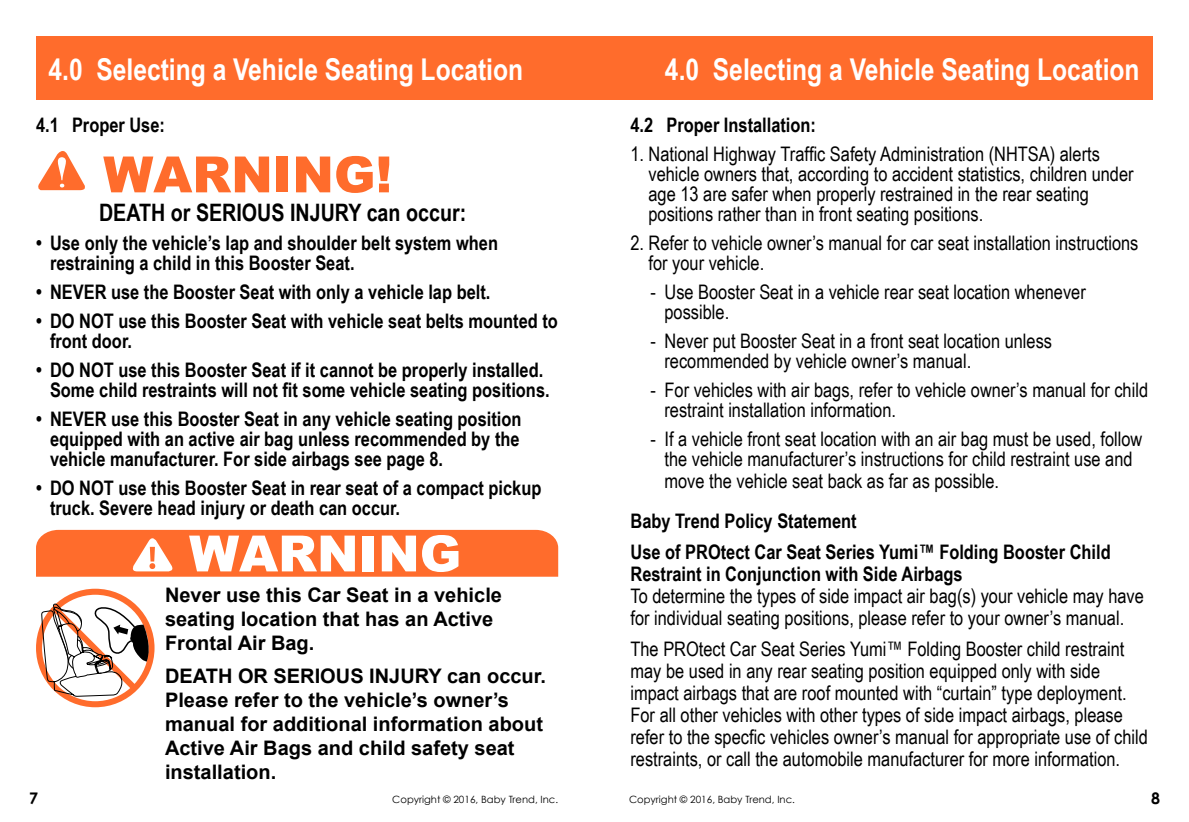
<style>
.page{position:relative;width:1189px;height:822px;background:#fff}
.page>*{position:absolute;margin:0;border:0;box-sizing:border-box;transform-origin:0 0}
.t1{font:900 50px "Arial";color:#ff6c2c}
.t2{font:900 50px "Arial";color:#fff}
.t3{font:700 44px "Myriad";color:#fff}
.t4{font:700 30px "Arial Narrow";color:#fff}
.t5{font:700 24px "Arial Narrow";color:#000}
.t6{font:20px/20px "Arial Narrow";color:#000}
.t7{font:700 20px/20px "Arial Narrow";color:#000}
.t8{font:700 20px/24px "Arial";color:#000}
.t9{font:700 16px "Century Gothic";color:#000}
.t10{font:10px "Century Gothic";color:#000}
</style>
<div class="page">
<svg style="left:38px;top:151px;width:47px;height:39px"></svg>
<div style="left:36px;top:36px;width:558px;height:63px;background:#ff6c2c"></div>
<div style="left:594px;top:36px;width:559px;height:63px;background:#ff6c2c"></div>
<div style="left:36px;top:530px;width:522px;height:46px;background:#ff6c2c"></div>
<svg style="left:36px;top:588px;width:118px;height:119px"></svg>
<h3 class="t4" style="left:48px;top:47px;width:476px">4.0 Selecting a Vehicle Seating Location</h3>
<h3 class="t4" style="left:665px;top:47px;width:476px">4.0 Selecting a Vehicle Seating Location</h3>
<p class="t7" style="left:36px;top:114px;width:130px">4.1 Proper Use:</p>
<h1 class="t1" style="left:103px;top:147px;width:290px">WARNING!</h1>
<p class="t5" style="left:99px;top:194px;width:369px">DEATH or SERIOUS INJURY can occur:</p>
<p class="t7" style="left:50px;top:232px;width:449px;text-indent:-14px">• Use only the vehicle’s lap and shoulder belt system when restraining a child in this Booster Seat.</p>
<p class="t7" style="left:36px;top:281px;width:456px">• NEVER use the Booster Seat with only a vehicle lap belt.</p>
<p class="t7" style="left:50px;top:310px;width:509px;text-indent:-14px">• DO NOT use this Booster Seat with vehicle seat belts mounted to front door.</p>
<p class="t7" style="left:50px;top:359px;width:501px;text-indent:-14px">• DO NOT use this Booster Seat if it cannot be properly installed.<br>Some child restraints will not fit some vehicle seating positions.</p>
<p class="t7" style="left:50px;top:408px;width:473px;text-align:justify;text-indent:-14px">• NEVER use this Booster Seat in any vehicle seating position equipped with an active air bag unless recommended by the vehicle manufacturer. For side airbags see page 8.</p>
<p class="t7" style="left:50px;top:477px;width:493px;text-indent:-14px">• DO NOT use this Booster Seat in rear seat of a compact pickup truck. Severe head injury or death can occur.</p>
<h1 class="t2" style="left:189px;top:525px;width:274px">WARNING</h1>
<h2 class="t3" style="left:219px;top:529px;width:196px">WARNING</h2>
<p class="t8" style="left:165px;top:583px;width:338px">Never use this Car Seat in a vehicle seating location that has an Active<br>Frontal Air Bag.</p>
<p class="t8" style="left:165px;top:664px;width:382px">DEATH OR SERIOUS INJURY can occur.<br>Please refer to the vehicle’s owner’s manual for additional information about Active Air Bags and child safety seat installation.</p>
<p class="t7" style="left:630px;top:114px;width:187px">4.2 Proper Installation:</p>
<p class="t6" style="left:648px;top:144px;width:486px;text-indent:-18px">1. National Highway Traffic Safety Administration (NHTSA) alerts vehicle owners that, according to accident statistics, children under age 13 are safer when properly restrained in the rear seating positions rather than in front seating positions.</p>
<p class="t6" style="left:648px;top:233px;width:491px;text-indent:-18px">2. Refer to vehicle owner’s manual for car seat installation instructions for your vehicle.</p>
<p class="t6" style="left:664px;top:282px;width:423px;text-indent:-14px">- Use Booster Seat in a vehicle rear seat location whenever possible.</p>
<p class="t6" style="left:664px;top:331px;width:389px;text-indent:-14px">- Never put Booster Seat in a front seat location unless recommended by vehicle owner’s manual.</p>
<p class="t6" style="left:664px;top:380px;width:485px;text-indent:-14px">- For vehicles with air bags, refer to vehicle owner’s manual for child restraint installation information.</p>
<p class="t6" style="left:650px;top:429px;width:493px;text-align:center">- If a vehicle front seat location with an air bag must be used, follow the vehicle manufacturer’s instructions for child restraint use and</p>
<p class="t6" style="left:664px;top:471px;width:336px">move the vehicle seat back as far as possible.</p>
<p class="t7" style="left:630px;top:504px;width:482px;line-height:31px">Baby Trend Policy Statement<br>Use of PROtect Car Seat Series Yumi™ Folding Booster Child</p>
<p class="t7" style="left:630px;top:563px;width:334px">Restraint in Conjunction with Side Airbags</p>
<p class="t6" style="left:630px;top:585px;width:515px;line-height:22px">To determine the types of side impact air bag(s) your vehicle may have for individual seating positions, please refer to your owner’s manual.</p>
<p class="t6" style="left:630px;top:638px;width:519px;line-height:22px">The PROtect Car Seat Series Yumi™ Folding Booster child restraint may be used in any rear seating position equipped only with side impact airbags that are roof mounted with “curtain” type deployment.<br>For all other vehicles with other types of side impact airbags, please refer to the specfic vehicles owner’s manual for appropriate use of child restraints, or call the automobile manufacturer for more information.</p>
<p class="t9" style="left:29px;top:787px;width:10px">7</p>
<p class="t10" style="left:392px;top:793px;width:167px">Copyright © 2016, Baby Trend, Inc.</p>
<p class="t10" style="left:629px;top:793px;width:167px">Copyright © 2016, Baby Trend, Inc.</p>
<p class="t9" style="left:1151px;top:787px;width:10px">8</p>
</div>
